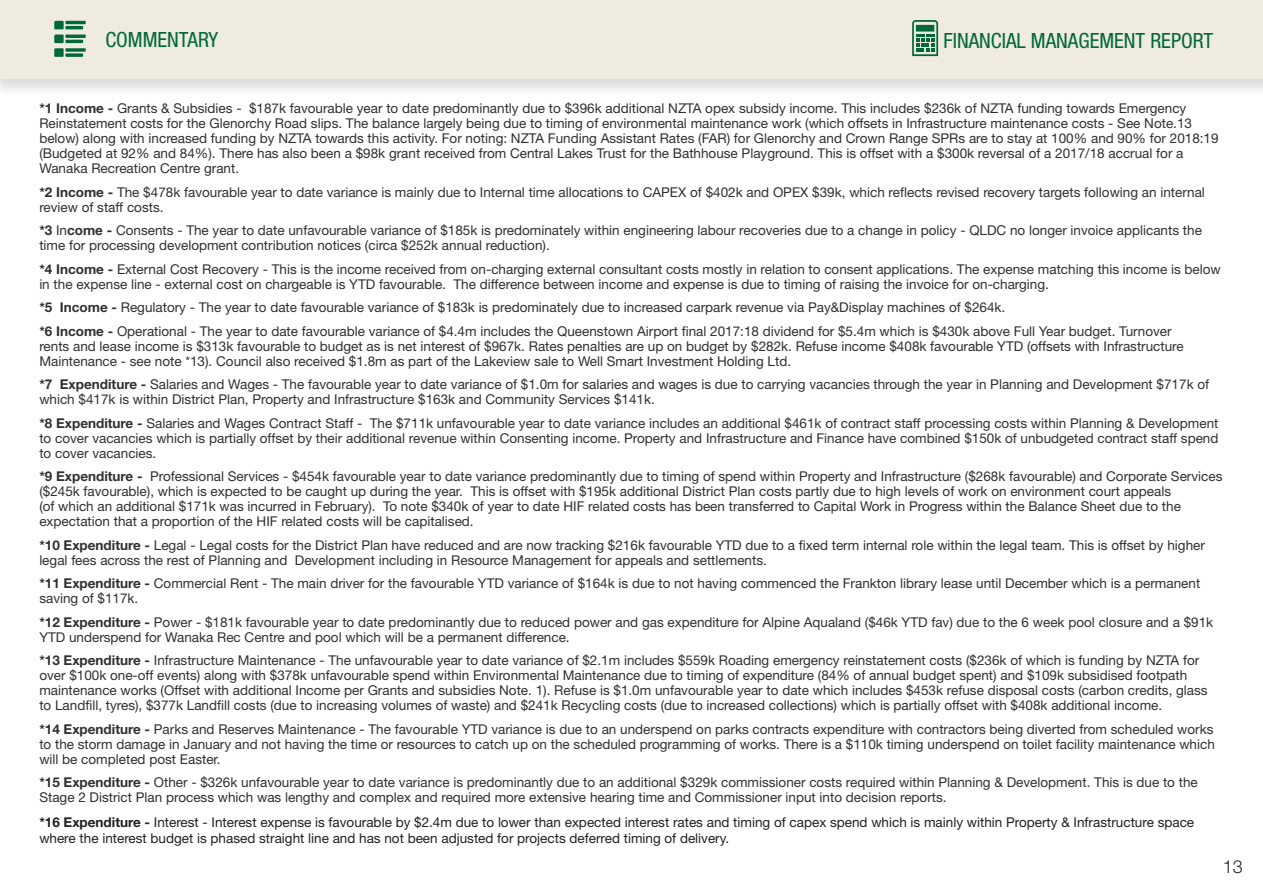
<style>
.page{position:relative;width:1263px;height:893px;background:#fff}
.page>*{position:absolute;margin:0;border:0;box-sizing:border-box;transform-origin:0 0}
.t1{font:condensed 21px "Helvetica Neue LT Std";color:#006937}
.t2{font:300 18px "Helvetica Neue LT Std";color:#231f20}
.t3{font:13.5px/15px "Helvetica Neue LT Std";color:#312f30}
.t4{font:13.5px/16.2px "Helvetica Neue LT Std";color:#231f20}
.s1{font-weight:700}
</style>
<div class="page">
<div style="left:0;top:0;width:1263px;height:97px;background:#231f20;opacity:.15"></div>
<div style="left:0;top:0;width:1263px;height:79px;background:#efebde"></div>
<svg style="left:54px;top:21px;width:32px;height:8px"></svg>
<svg style="left:54px;top:35px;width:32px;height:22px"></svg>
<svg style="left:912px;top:20px;width:26px;height:36px"></svg>
<p class="t1" style="left:105px;top:27px;width:114px">COMMENTARY</p>
<p class="t1" style="left:943px;top:28px;width:271px">FINANCIAL MANAGEMENT REPORT</p>
<p class="t3" style="left:39px;top:101px;width:1181px"><span class="s1">*1 Income -</span> Grants &amp; Subsidies - $187k favourable year to date predominantly due to $396k additional NZTA opex subsidy income. This includes $236k of NZTA funding towards Emergency Reinstatement costs for the Glenorchy Road slips. The balance largely being due to timing of environmental maintenance work (which offsets in Infrastructure maintenance costs - See Note.13 below) along with increased funding by NZTA towards this activity. For noting: NZTA Funding Assistant Rates (FAR) for Glenorchy and Crown Range SPRs are to stay at 100% and 90% for 2018:19 (Budgeted at 92% and 84%). There has also been a $98k grant received from Central Lakes Trust for the Bathhouse Playground. This is offset with a $300k reversal of a 2017/18 accrual for a Wanaka Recreation Centre grant.</p>
<p class="t3" style="left:39px;top:184px;width:1167px"><span class="s1">*2 Income -</span> The $478k favourable year to date variance is mainly due to Internal time allocations to CAPEX of $402k and OPEX $39k, which reflects revised recovery targets following an internal review of staff costs.</p>
<p class="t3" style="left:39px;top:223px;width:1164px"><span class="s1">*3</span> In<span class="s1">come -</span> Consents - The year to date unfavourable variance of $185k is predominately within engineering labour recoveries due to a change in policy - QLDC no longer invoice applicants the time for processing development contribution notices (circa $252k annual reduction).</p>
<p class="t3" style="left:39px;top:261px;width:1183px"><span class="s1">*4 Income -</span> External Cost Recovery - This is the income received from on-charging external consultant costs mostly in relation to consent applications. The expense matching this income is below in the expense line - external cost on chargeable is YTD favourable. The difference between income and expense is due to timing of raising the invoice for on-charging.</p>
<p class="t3" style="left:39px;top:300px;width:967px"><span class="s1">*5 Income -</span> Regulatory - The year to date favourable variance of $183k is predominately due to increased carpark revenue via Pay&amp;Display machines of $264k.</p>
<p class="t3" style="left:39px;top:323px;width:1146px"><span class="s1">*6 Income -</span> Operational - The year to date favourable variance of $4.4m includes the Queenstown Airport final 2017:18 dividend for $5.4m which is $430k above Full Year budget. Turnover rents and lease income is $313k favourable to budget as is net interest of $967k. Rates penalties are up on budget by $282k. Refuse income $408k favourable YTD (offsets with Infrastructure<br>Maintenance - see note *13). Council also received $1.8m as part of the Lakeview sale to Well Smart Investment Holding Ltd.</p>
<p class="t3" style="left:39px;top:377px;width:1171px"><span class="s1">*7 Expenditure -</span> Salaries and Wages - The favourable year to date variance of $1.0m for salaries and wages is due to carrying vacancies through the year in Planning and Development $717k of which $417k is within District Plan, Property and Infrastructure $163k and Community Services $141k.</p>
<p class="t3" style="left:39px;top:415px;width:1181px;text-align:justify"><span class="s1">*8 Expenditure -</span> Salaries and Wages Contract Staff - The $711k unfavourable year to date variance includes an additional $461k of contract staff processing costs within Planning &amp; Development to cover vacancies which is partially offset by their additional revenue within Consenting income. Property and Infrastructure and Finance have combined $150k of unbudgeted contract staff spend to cover vacancies.</p>
<p class="t3" style="left:39px;top:469px;width:1184px"><span class="s1">*9 Expenditure -</span> Professional Services - $454k favourable year to date variance predominantly due to timing of spend within Property and Infrastructure ($268k favourable) and Corporate Services ($245k favourable), which is expected to be caught up during the year. This is offset with $195k additional District Plan costs partly due to high levels of work on environment court appeals<br>(of which an additional $171k was incurred in February). To note $340k of year to date HIF related costs has been transferred to Capital Work in Progress within the Balance Sheet due to the expectation that a proportion of the HIF related costs will be capitalised.</p>
<p class="t3" style="left:39px;top:537px;width:1167px"><span class="s1">*10 Expenditure -</span> Legal - Legal costs for the District Plan have reduced and are now tracking $216k favourable YTD due to a fixed term internal role within the legal team. This is offset by higher legal fees across the rest of Planning and Development including in Resource Management for appeals and settlements.</p>
<p class="t3" style="left:39px;top:576px;width:1162px"><span class="s1">*11 Expenditure -</span> Commercial Rent - The main driver for the favourable YTD variance of $164k is due to not having commenced the Frankton library lease until December which is a permanent saving of $117k.</p>
<p class="t3" style="left:39px;top:614px;width:1175px"><span class="s1">*12 Expenditure -</span> Power - $181k favourable year to date predominantly due to reduced power and gas expenditure for Alpine Aqualand ($46k YTD fav) due to the 6 week pool closure and a $91k<br>YTD underspend for Wanaka Rec Centre and pool which will be a permanent difference.</p>
<p class="t3" style="left:39px;top:653px;width:1170px"><span class="s1">*13 Expenditure -</span> Infrastructure Maintenance - The unfavourable year to date variance of $2.1m includes $559k Roading emergency reinstatement costs ($236k of which is funding by NZTA for over $100k one-off events) along with $378k unfavourable spend within Environmental Maintenance due to timing of expenditure (84% of annual budget spent) and $109k subsidised footpath maintenance works (Offset with additional Income per Grants and subsidies Note. 1). Refuse is $1.0m unfavourable year to date which includes $453k refuse disposal costs (carbon credits, glass to Landfill, tyres), $377k Landfill costs (due to increasing volumes of waste) and $241k Recycling costs (due to increased collections) which is partially offset with $408k additional income.</p>
<p class="t3" style="left:39px;top:721px;width:1177px;text-align:justify"><span class="s1">*14 Expenditure -</span> Parks and Reserves Maintenance - The favourable YTD variance is due to an underspend on parks contracts expenditure with contractors being diverted from scheduled works to the storm damage in January and not having the time or resources to catch up on the scheduled programming of works. There is a $110k timing underspend on toilet facility maintenance which will be completed post Easter.</p>
<p class="t3" style="left:39px;top:775px;width:1160px"><span class="s1">*15 Expenditure -</span> Other - $326k unfavourable year to date variance is predominantly due to an additional $329k commissioner costs required within Planning &amp; Development. This is due to the<br>Stage 2 District Plan process which was lengthy and complex and required more extensive hearing time and Commissioner input into decision reports.</p>
<p class="t4" style="left:39px;top:814px;width:1156px"><span class="s1">*16 Expenditure -</span> Interest - Interest expense is favourable by $2.4m due to lower than expected interest rates and timing of capex spend which is mainly within Property &amp; Infrastructure space where the interest budget is phased straight line and has not been adjusted for projects deferred timing of delivery.</p>
<h2 class="t2" style="left:1223px;top:856px;width:22px">13</h2>
</div>
